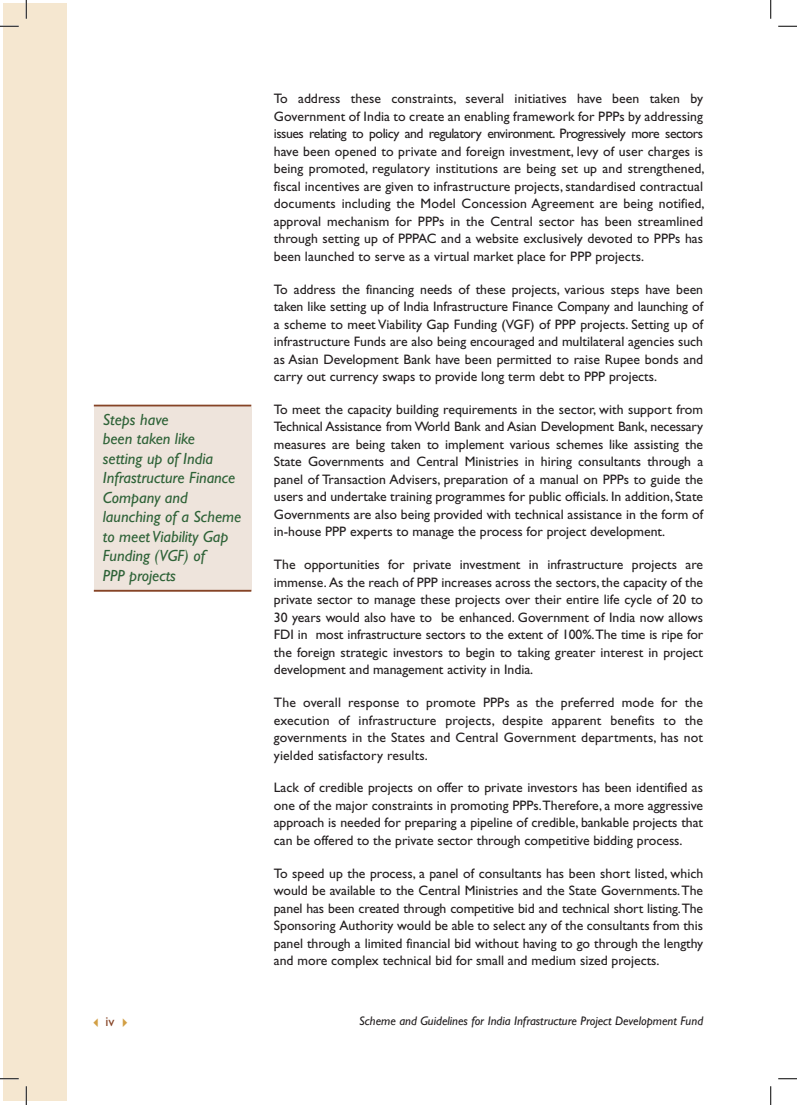
<style>
.page{position:relative;width:797px;height:1105px;background:#fff}
.page>*{position:absolute;margin:0;border:0;box-sizing:border-box;transform-origin:0 0}
.t1{font:italic 16.25px/19.5px "Gill Sans";color:#2e6237}
.t2{font:13.75px/17.5px "Gill Sans";color:#231f20;text-align:justify}
.t3{font:13.75px "Gill Sans";color:#864426}
.t4{font:italic 12.5px "Gill Sans";color:#231f20}
.s1{color:#d29f44}
</style>
<div class="page">
<div style="left:4px;top:4px;width:63px;height:1097px;background:#f5e7d0"></div>
<div style="left:94px;top:407px;width:157px;height:183px;background:#eee4dc"></div>
<hr style="left:94px;top:590px;width:157px;height:2px;background:#864426">
<hr style="left:94px;top:405px;width:157px;height:1px;background:#864426">
<svg style="left:0;top:25px;width:19px;height:2px"></svg>
<svg style="left:778px;top:25px;width:19px;height:2px"></svg>
<svg style="left:0;top:1078px;width:19px;height:1px"></svg>
<svg style="left:778px;top:1078px;width:19px;height:1px"></svg>
<svg style="left:25px;top:0;width:2px;height:19px"></svg>
<svg style="left:25px;top:1086px;width:2px;height:19px"></svg>
<svg style="left:770px;top:0;width:1px;height:19px"></svg>
<svg style="left:770px;top:1086px;width:1px;height:19px"></svg>
<p class="t1" style="left:103px;top:409px;width:140px">Steps have<br>been taken like<br>setting up of India<br>Infrastructure Finance<br>Company and launching of a Scheme to meet Viability Gap<br>Funding (VGF) of<br>PPP projects</p>
<p class="t2" style="left:274px;top:90px;width:432px">To address these constraints, several initiatives have been taken by Government of India to create an enabling framework for PPPs by addressing issues relating to policy and regulatory environment. Progressively more sectors have been opened to private and foreign investment, levy of user charges is being promoted, regulatory institutions are being set up and strengthened, fiscal incentives are given to infrastructure projects, standardised contractual documents including the Model Concession Agreement are being notified, approval mechanism for PPPs in the Central sector has been streamlined through setting up of PPPAC and a website exclusively devoted to PPPs has been launched to serve as a virtual market place for PPP projects.</p>
<p class="t2" style="left:274px;top:280px;width:431px">To address the financing needs of these projects, various steps have been taken like setting up of India Infrastructure Finance Company and launching of a scheme to meet Viability Gap Funding (VGF) of PPP projects. Setting up of infrastructure Funds are also being encouraged and multilateral agencies such as Asian Development Bank have been permitted to raise Rupee bonds and carry out currency swaps to provide long term debt to PPP projects.</p>
<p class="t2" style="left:274px;top:400px;width:431px">To meet the capacity building requirements in the sector, with support from Technical Assistance from World Bank and Asian Development Bank, necessary measures are being taken to implement various schemes like assisting the State Governments and Central Ministries in hiring consultants through a panel of Transaction Advisers, preparation of a manual on PPPs to guide the users and undertake training programmes for public officials. In addition, State Governments are also being provided with technical assistance in the form of in-house PPP experts to manage the process for project development.</p>
<p class="t2" style="left:274px;top:556px;width:431px">The opportunities for private investment in infrastructure projects are immense. As the reach of PPP increases across the sectors, the capacity of the private sector to manage these projects over their entire life cycle of 20 to 30 years would also have to be enhanced. Government of India now allows FDI in most infrastructure sectors to the extent of 100%. The time is ripe for the foreign strategic investors to begin to taking greater interest in project development and management activity in India.</p>
<p class="t2" style="left:274px;top:694px;width:431px">The overall response to promote PPPs as the preferred mode for the execution of infrastructure projects, despite apparent benefits to the governments in the States and Central Government departments, has not yielded satisfactory results.</p>
<p class="t2" style="left:274px;top:779px;width:431px">Lack of credible projects on offer to private investors has been identified as one of the major constraints in promoting PPPs.Therefore, a more aggressive approach is needed for preparing a pipeline of credible, bankable projects that can be offered to the private sector through competitive bidding process.</p>
<p class="t2" style="left:274px;top:864px;width:431px">To speed up the process, a panel of consultants has been short listed, which would be available to the Central Ministries and the State Governments. The panel has been created through competitive bid and technical short listing.The Sponsoring Authority would be able to select any of the consultants from this panel through a limited financial bid without having to go through the lengthy and more complex technical bid for small and medium sized projects.</p>
<p class="t3" style="left:90px;top:1013px;width:43px"><span class="s1">✓</span>iv <span class="s1">✔</span></p>
<p class="t4" style="left:359px;top:1014px;width:346px">Scheme and Guidelines for India Infrastructure Project Development Fund</p>
</div>
